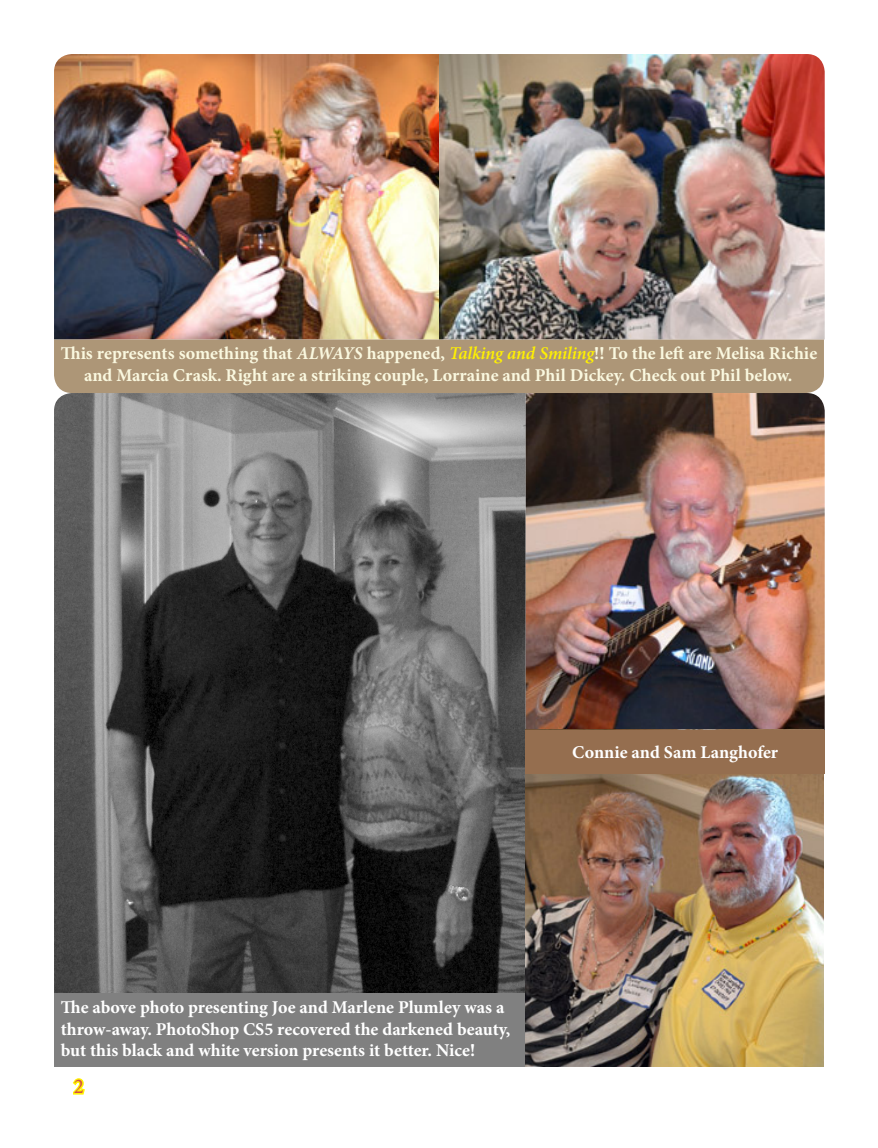
<style>
.page{position:relative;width:878px;height:1148px;background:#fff}
.page>*{position:absolute;margin:0;border:0;box-sizing:border-box;transform-origin:0 0}
.t1{font:21px "Minion Pro";color:#d34f45}
.t2{font:700 18px/21.6px "Minion Pro";letter-spacing:-.005em;color:#fff}
.t3{font:700 18px/21.6px "Minion Pro";color:#faf8df;text-align:center}
.s1{font-style:italic}
.s2{font-weight:600;font-style:italic;color:#fff101}
</style>
<div class="page">
<img style="left:54px;top:54px;width:770px;height:285px">
<div style="left:54px;top:339px;width:770px;height:54px;background:#ad9677"></div>
<img style="left:54px;top:393px;width:770px;height:673px">
<div style="left:54px;top:993px;width:471px;height:73px;background:#808080"></div>
<div style="left:525px;top:730px;width:299px;height:43px;background:#956e4f"></div>
<svg style="left:72px;top:1078px;width:13px;height:17px"></svg>
<p class="t3" style="left:61px;top:342px;width:758px">This represents something that <span class="s1">ALWAYS</span> happened, <span class="s2">Talking and Smiling</span>!! To the left are Melisa Richie and Marcia Crask. Right are a striking couple, Lorraine and Phil Dickey. Check out Phil below.</p>
<p class="t2" style="left:572px;top:741px;width:207px">Connie and Sam Langhofer</p>
<p class="t2" style="left:61px;top:996px;width:451px">The above photo presenting Joe and Marlene Plumley was a throw-away. PhotoShop CS5 recovered the darkened beauty, but this black and white version presents it better. Nice!</p>
<p class="t1" style="left:74px;top:1072px;width:12px">2</p>
</div>
